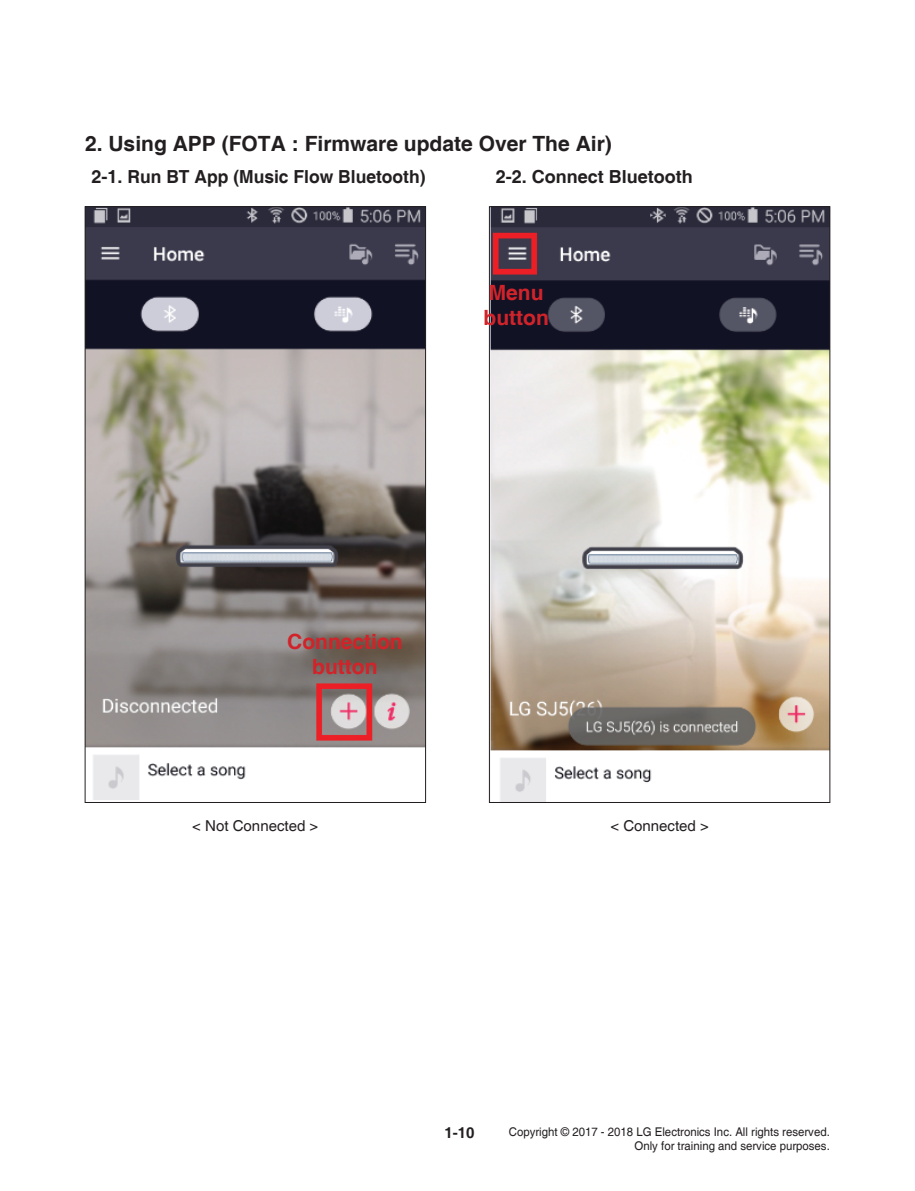
<style>
.page{position:relative;width:915px;height:1191px;background:#fff}
.page>*{position:absolute;margin:0;border:0;box-sizing:border-box;transform-origin:0 0}
.t1{font:700 21px "Helvetica";color:#231f20}
.t2{font:700 21px/25.2px "Helvetica";color:#d1232a;text-align:center}
.t3{font:700 18px "Helvetica";color:#231f20}
.t4{font:15px "Helvetica";color:#231f20}
.t5{font:700 15px "Helvetica";color:#231f20}
.t6{font:12px/14.4px "Helvetica";color:#231f20;text-align:right;scale:.95 1}
</style>
<div class="page">
<img style="left:87px;top:208px;width:337px;height:592px">
<img style="left:491px;top:208px;width:337px;height:593px">
<h1 class="t1" style="left:85px;top:132px;width:528px">2. Using APP (FOTA : Firmware update Over The Air)</h1>
<h2 class="t3" style="left:91px;top:166px;width:335px">2-1. Run BT App (Music Flow Bluetooth)</h2>
<h2 class="t3" style="left:495px;top:166px;width:199px">2-2. Connect Bluetooth</h2>
<h1 class="t2" style="left:483px;top:280px;width:67px;text-align:left">Menu button</h1>
<h1 class="t2" style="left:287px;top:629px;width:117px">Connection button</h1>
<p class="t4" style="left:192px;top:817px;width:127px">&lt; Not Connected &gt;</p>
<p class="t4" style="left:610px;top:817px;width:100px">&lt; Connected &gt;</p>
<p class="t5" style="left:444px;top:1124px;width:32px">1-10</p>
<p class="t6" style="left:508px;top:1124px;width:339px">Copyright © 2017 - 2018 LG Electronics Inc. All rights reserved.<br>Only for training and service purposes.</p>
</div>
